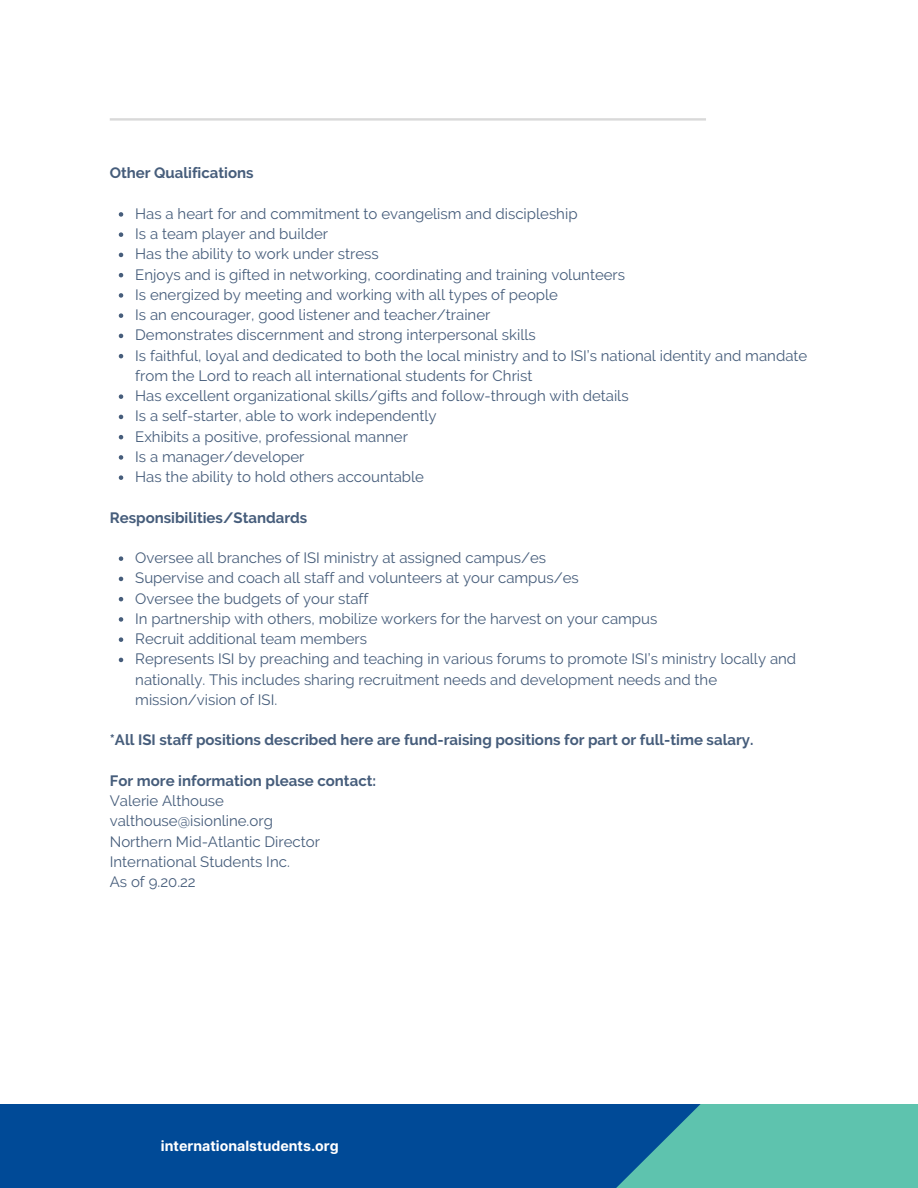
<style>
.page{position:relative;width:918px;height:1188px;background:#fff}
.page>*{position:absolute;margin:0;border:0;box-sizing:border-box;transform-origin:0 0}
.t1{font:15px/20.2px "Raleway";color:#465d7b}
.t2{font:700 15px "Raleway";color:#465d7b}
.t3{font:700 14.1px "Inter";color:#fff}
</style>
<div class="page">
<div style="left:0;top:1104px;width:873px;height:84px;background:#004a97"></div>
<hr style="left:110px;top:118px;width:596px;height:3px;background:#d9d9d9">
<svg style="left:616px;top:1104px;width:302px;height:84px;background:#50b1aa"></svg>
<svg style="left:119px;top:212px;width:4px;height:5px"></svg>
<svg style="left:119px;top:232px;width:4px;height:5px"></svg>
<svg style="left:119px;top:253px;width:4px;height:4px"></svg>
<svg style="left:119px;top:273px;width:4px;height:4px"></svg>
<svg style="left:119px;top:293px;width:4px;height:5px"></svg>
<svg style="left:119px;top:313px;width:4px;height:5px"></svg>
<svg style="left:119px;top:334px;width:4px;height:4px"></svg>
<svg style="left:119px;top:354px;width:4px;height:4px"></svg>
<svg style="left:119px;top:394px;width:4px;height:5px"></svg>
<svg style="left:119px;top:415px;width:4px;height:4px"></svg>
<svg style="left:119px;top:435px;width:4px;height:4px"></svg>
<svg style="left:119px;top:455px;width:4px;height:5px"></svg>
<svg style="left:119px;top:475px;width:4px;height:5px"></svg>
<svg style="left:119px;top:556px;width:4px;height:5px"></svg>
<svg style="left:119px;top:577px;width:4px;height:4px"></svg>
<svg style="left:119px;top:597px;width:4px;height:4px"></svg>
<svg style="left:119px;top:617px;width:4px;height:5px"></svg>
<svg style="left:119px;top:637px;width:4px;height:5px"></svg>
<svg style="left:119px;top:658px;width:4px;height:4px"></svg>
<p class="t2" style="left:110px;top:164px;width:145px">Other Qualifications</p>
<p class="t1" style="left:135px;top:203px;width:674px">Has a heart for and commitment to evangelism and discipleship<br>Is a team player and builder<br>Has the ability to work under stress<br>Enjoys and is gifted in networking, coordinating and training volunteers<br>Is energized by meeting and working with all types of people<br>Is an encourager, good listener and teacher/trainer<br>Demonstrates discernment and strong interpersonal skills<br>Is faithful, loyal and dedicated to both the local ministry and to ISI’s national identity and mandate from the Lord to reach all international students for Christ<br>Has excellent organizational skills/gifts and follow-through with details<br>Is a self-starter, able to work independently<br>Exhibits a positive, professional manner<br>Is a manager/developer<br>Has the ability to hold others accountable</p>
<p class="t2" style="left:110px;top:509px;width:199px">Responsibilities/Standards</p>
<p class="t1" style="left:135px;top:548px;width:663px">Oversee all branches of ISI ministry at assigned campus/es<br>Supervise and coach all staff and volunteers at your campus/es<br>Oversee the budgets of your staff<br>In partnership with others, mobilize workers for the harvest on your campus<br>Recruit additional team members<br>Represents ISI by preaching and teaching in various forums to promote ISI’s ministry locally and nationally. This includes sharing recruitment needs and development needs and the mission/vision of ISI.</p>
<p class="t2" style="left:110px;top:731px;width:645px">*All ISI staff positions described here are fund-raising positions for part or full-time salary.</p>
<p class="t2" style="left:110px;top:772px;width:268px">For more information please contact:</p>
<p class="t1" style="left:110px;top:791px;width:212px">Valerie Althouse valthouse@isionline.org<br>Northern Mid-Atlantic Director<br>International Students Inc.<br>As of 9.20.22</p>
<p class="t3" style="left:161px;top:1138px;width:179px">internationalstudents.org</p>
</div>
